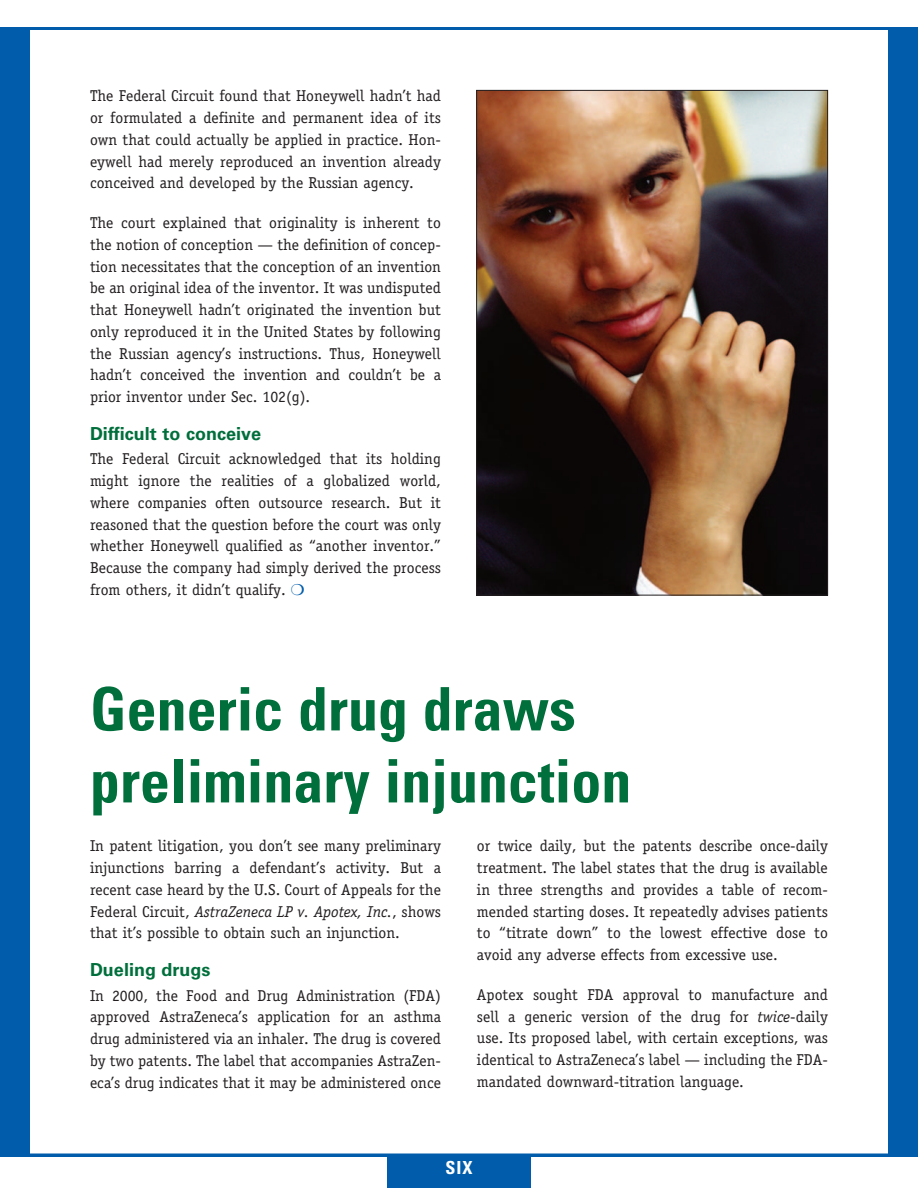
<style>
.page{position:relative;width:918px;height:1188px;background:#fff}
.page>*{position:absolute;margin:0;border:0;box-sizing:border-box;transform-origin:0 0}
.t1{font:700 condensed 60px/72px "Univers LT Std";color:#006f3c}
.t2{font:700 18px "Univers LT Std";color:#006f3c}
.t3{font:700 condensed 18px "Univers LT Std";color:#fff}
.t4{font:15.75px/21.8px "Officina Serif Std";color:#231f20;text-align:justify}
.s1{font-style:italic}
</style>
<div class="page">
<div style="left:0;top:27px;width:918px;height:1129px;background:#015dab"></div>
<div style="left:27px;top:27px;width:864px;height:1129px;background:#fff;border:3px solid #015dab"></div>
<div style="left:387px;top:1156px;width:144px;height:32px;background:#015dab"></div>
<img style="left:478px;top:92px;width:348px;height:502px">
<p class="t4" style="left:90px;top:85px;width:353px">The Federal Circuit found that Honeywell hadn’t had or formulated a definite and permanent idea of its own that could actually be applied in practice. Hon&shy;eywell had merely reproduced an invention already conceived and developed by the Russian agency.</p>
<p class="t4" style="left:90px;top:212px;width:353px">The court explained that originality is inherent to the notion of conception — the definition of concep&shy;tion necessitates that the conception of an invention be an original idea of the inventor. It was undisputed that Honeywell hadn’t originated the invention but only reproduced it in the United States by following the Russian agency’s instructions. Thus, Honeywell hadn’t conceived the invention and couldn’t be a prior inventor under Sec. 102(g).</p>
<p class="t2" style="left:90px;top:423px;width:173px">Difficult to conceive</p>
<p class="t4" style="left:90px;top:448px;width:353px">The Federal Circuit acknowledged that its holding might ignore the realities of a globalized world, where companies often outsource research. But it reasoned that the question before the court was only whether Honeywell qualified as “another inventor.” Because the company had simply derived the process from others, it didn’t qualify.</p>
<h1 class="t1" style="left:90px;top:673px;width:543px">Generic drug draws preliminary injunction</h1>
<p class="t4" style="left:90px;top:835px;width:353px">In patent litigation, you don’t see many preliminary injunctions barring a defendant’s activity. But a recent case heard by the U.S. Court of Appeals for the Federal Circuit, <span class="s1">AstraZeneca LP v. Apotex, Inc.</span>, shows that it’s possible to obtain such an injunction.</p>
<p class="t2" style="left:90px;top:959px;width:122px">Dueling drugs</p>
<p class="t4" style="left:90px;top:984px;width:353px">In 2000, the Food and Drug Administration (FDA) approved AstraZeneca’s application for an asthma drug administered via an inhaler. The drug is covered by two patents. The label that accompanies AstraZen&shy;eca’s drug indicates that it may be administered once</p>
<p class="t4" style="left:477px;top:835px;width:353px">or twice daily, but the patents describe once-daily treatment. The label states that the drug is available in three strengths and provides a table of recom&shy;mended starting doses. It repeatedly advises patients to “titrate down” to the lowest effective dose to avoid any adverse effects from excessive use.</p>
<p class="t4" style="left:477px;top:984px;width:353px">Apotex sought FDA approval to manufacture and sell a generic version of the drug for <span class="s1">twice</span>-daily use. Its proposed label, with certain exceptions, was identical to AstraZeneca’s label — including the FDA&shy;mandated downward-titration language.</p>
<p class="t3" style="left:446px;top:1157px;width:28px">SIX</p>
</div>
